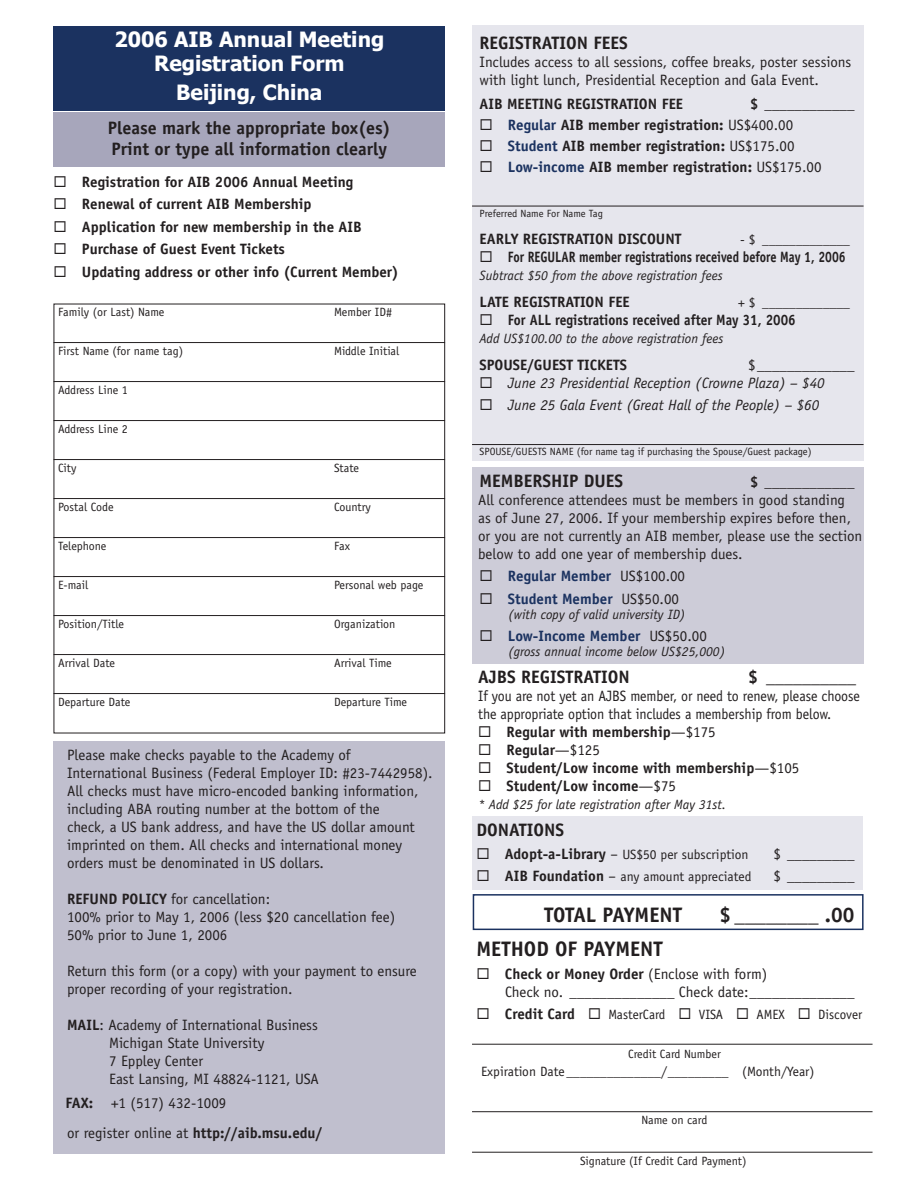
<style>
.page{position:relative;width:918px;height:1188px;background:#fff}
.page>*{position:absolute;margin:0;border:0;box-sizing:border-box;transform-origin:0 0}
.t1{font:700 21px/24px "Tahoma";color:#fff;text-align:center}
.t2{font:700 21px "Officina Sans";color:#231f20}
.t3{font:700 18px/21px "Officina Sans";color:#231f20}
.t4{font:15px/18px "Officina Sans";color:#231f20}
.t5{font:700 15px/22.5px "Officina Sans";color:#231f20}
.t6{font:15px "Officina Sans";color:#231f20;scale:.93 1}
.t7{font:italic 15px/22.5px "Officina Sans";color:#231f20}
.t8{font:700 15px/22.5px "Officina Sans";color:#1b3260}
.t9{font:700 15px "Officina Sans";color:#231f20;scale:.82 1}
.t10{font:700 15px "Officina Sans";color:#231f20;scale:.9 1}
.t11{font:italic 13.5px "Officina Sans";color:#231f20}
.t12{font:13.5px "Officina Sans";color:#231f20}
.t13{font:12px "Officina Sans";color:#231f20}
.t14{font:12px "Officina Sans";letter-spacing:-.02em;color:#231f20}
.t15{font:10.5px "Officina Sans";color:#231f20}
.s1{font-weight:700}
.s2{color:#1b3260}
.s3{font-weight:400}
.s4{font-weight:400;color:#231f20}
.s5{font-weight:700;font-size:15px}
.s6{font-size:15px}
</style>
<div class="page">
<div style="left:473px;top:894px;width:391px;height:36px;border:2px solid #1b3260"></div>
<div style="left:472px;top:26px;width:392px;height:435px;background:#e6e6ed"></div>
<div style="left:54px;top:113px;width:391px;height:54px;background:#a7a6bb"></div>
<div style="left:472px;top:467px;width:392px;height:196px;background:#cdccd8"></div>
<div style="left:472px;top:816px;width:391px;height:73px;background:#e6e6ed"></div>
<hr style="left:472px;top:206px;width:392px;height:1px;background:#231f20">
<hr style="left:472px;top:444px;width:392px;height:1px;background:#231f20">
<div style="left:54px;top:742px;width:391px;height:412px;background:#c0bfce"></div>
<hr style="left:54px;top:342px;width:391px;height:1px;background:#231f20">
<hr style="left:54px;top:381px;width:391px;height:1px;background:#231f20">
<hr style="left:54px;top:420px;width:391px;height:1px;background:#231f20">
<hr style="left:54px;top:459px;width:391px;height:1px;background:#231f20">
<hr style="left:54px;top:498px;width:391px;height:1px;background:#231f20">
<hr style="left:54px;top:537px;width:391px;height:1px;background:#231f20">
<hr style="left:54px;top:576px;width:391px;height:1px;background:#231f20">
<hr style="left:54px;top:615px;width:391px;height:1px;background:#231f20">
<hr style="left:54px;top:654px;width:391px;height:1px;background:#231f20">
<hr style="left:54px;top:693px;width:391px;height:1px;background:#231f20">
<div style="left:54px;top:27px;width:391px;height:84px;background:#1b3260"></div>
<hr style="left:472px;top:1044px;width:401px;height:1px;background:#231f20">
<hr style="left:472px;top:1111px;width:401px;height:1px;background:#231f20">
<hr style="left:472px;top:1152px;width:401px;height:1px;background:#231f20">
<h1 class="t1" style="left:114px;top:27px;width:271px">2006 AIB Annual Meeting<br>Registration Form</h1>
<h1 class="t1" style="left:176px;top:79px;width:148px">Beijing, China</h1>
<p class="t3" style="left:108px;top:118px;width:284px">Please mark the appropriate box(es)<br>Print or type all information clearly</p>
<p class="t5" style="left:82px;top:170px;width:318px">Registration for AIB 2006 Annual Meeting Renewal of current AIB Membership<br>Application for new membership in the AIB Purchase of Guest Event Tickets<br>Updating address or other info (Current Member)</p>
<p class="t13" style="left:58px;top:305px;width:108px">Family (or Last) Name</p>
<p class="t13" style="left:334px;top:305px;width:60px">Member ID#</p>
<p class="t13" style="left:58px;top:344px;width:127px">First Name (for name tag)</p>
<p class="t13" style="left:334px;top:344px;width:67px">Middle Initial</p>
<p class="t14" style="left:58px;top:383px;width:71px">Address Line 1</p>
<p class="t14" style="left:58px;top:422px;width:71px">Address Line 2</p>
<p class="t13" style="left:58px;top:461px;width:20px">City</p>
<p class="t13" style="left:334px;top:461px;width:27px">State</p>
<p class="t13" style="left:58px;top:500px;width:57px">Postal Code</p>
<p class="t13" style="left:334px;top:500px;width:38px">Country</p>
<p class="t13" style="left:58px;top:539px;width:50px">Telephone</p>
<p class="t13" style="left:334px;top:539px;width:17px">Fax</p>
<p class="t13" style="left:58px;top:578px;width:32px">E-mail</p>
<p class="t13" style="left:334px;top:578px;width:91px">Personal web page</p>
<p class="t13" style="left:58px;top:617px;width:68px">Position/Title</p>
<p class="t13" style="left:334px;top:617px;width:63px">Organization</p>
<p class="t13" style="left:58px;top:656px;width:59px">Arrival Date</p>
<p class="t13" style="left:334px;top:656px;width:59px">Arrival Time</p>
<p class="t13" style="left:58px;top:695px;width:74px">Departure Date</p>
<p class="t13" style="left:334px;top:695px;width:75px">Departure Time</p>
<p class="t4" style="left:67px;top:746px;width:367px">Please make checks payable to the Academy of International Business (Federal Employer ID: #23-7442958).<br>All checks must have micro-encoded banking information, including ABA routing number at the bottom of the<br>check, a US bank address, and have the US dollar amount imprinted on them. All checks and international money orders must be denominated in US dollars.</p>
<p class="t4" style="left:67px;top:890px;width:330px"><span class="s1">REFUND POLICY</span> for cancellation:<br>100% prior to May 1, 2006 (less $20 cancellation fee)<br>50% prior to June 1, 2006</p>
<p class="t4" style="left:67px;top:962px;width:351px">Return this form (or a copy) with your payment to ensure proper recording of your registration.</p>
<p class="t4" style="left:109px;top:1016px;width:211px;text-indent:-42px"><span class="s1">MAIL</span>: Academy of International Business<br>Michigan State University<br>7 Eppley Center<br>East Lansing, MI 48824-1121, USA</p>
<p class="t4" style="left:66px;top:1088px;width:258px;line-height:30px"><span class="s1">FAX:</span> +1 (517) 432-1009<br>or register online at <span class="s1">http://aib.msu.edu/</span></p>
<p class="t3" style="left:480px;top:32px;width:150px">REGISTRATION FEES</p>
<p class="t4" style="left:480px;top:53px;width:373px">Includes access to all sessions, coffee breaks, poster sessions with light lunch, Presidential Reception and Gala Event.</p>
<p class="t5" style="left:480px;top:92px;width:205px">AIB MEETING REGISTRATION FEE</p>
<p class="t5" style="left:508px;top:93px;width:348px;line-height:21px;text-indent:242px">$ ____________ <span class="s2">Regular</span> AIB member registration: <span class="s3">US$400.00<br></span><span class="s2">Student</span> AIB member registration: <span class="s3">US$175.00<br></span><span class="s2">Low-income</span> AIB member registration: <span class="s3">US$175.00</span></p>
<p class="t15" style="left:480px;top:207px;width:125px">Preferred Name For Name Tag</p>
<p class="t5" style="left:480px;top:227px;width:203px">EARLY REGISTRATION DISCOUNT</p>
<p class="t12" style="left:740px;top:231px;width:111px">- $ _____________</p>
<p class="t9" style="left:508px;top:247px;width:414px">For REGULAR member registrations received before May 1, 2006</p>
<p class="t11" style="left:480px;top:268px;width:245px">Subtract $50 from the above registration fees</p>
<p class="t5" style="left:480px;top:290px;width:152px">LATE REGISTRATION FEE</p>
<p class="t12" style="left:738px;top:294px;width:113px">+ $ _____________</p>
<p class="t10" style="left:508px;top:310px;width:321px">For ALL registrations received after May 31, 2006</p>
<p class="t11" style="left:480px;top:331px;width:245px">Add US$100.00 to the above registration fees</p>
<p class="t5" style="left:480px;top:353px;width:149px">SPOUSE/GUEST TICKETS</p>
<p class="t4" style="left:748px;top:356px;width:108px">$ _____________</p>
<p class="t7" style="left:508px;top:372px;width:318px">June 23 Presidential Reception (Crowne Plaza) – $40<br>June 25 Gala Event (Great Hall of the People) – $60</p>
<p class="t15" style="left:480px;top:446px;width:334px">SPOUSE/GUESTS NAME (for name tag if purchasing the Spouse/Guest package)</p>
<p class="t3" style="left:480px;top:470px;width:145px">MEMBERSHIP DUES</p>
<p class="t5" style="left:750px;top:470px;width:106px">$ ____________</p>
<p class="t4" style="left:478px;top:491px;width:386px">All conference attendees must be members in good standing<br>as of June 27, 2006. If your membership expires before then, or you are not currently an AIB member, please use the section below to add one year of membership dues.</p>
<p class="t8" style="left:508px;top:565px;width:179px">Regular Member <span class="s4">US$100.00<br></span>Student Member <span class="s4">US$50.00</span></p>
<p class="t11" style="left:508px;top:607px;width:179px">(with copy of valid university ID)</p>
<p class="t8" style="left:508px;top:625px;width:200px">Low-Income Member <span class="s4">US$50.00</span></p>
<p class="t11" style="left:508px;top:644px;width:219px">(gross annual income below US$25,000)</p>
<p class="t3" style="left:478px;top:666px;width:153px">AJBS REGISTRATION</p>
<p class="t3" style="left:748px;top:666px;width:110px">$ __________</p>
<p class="t6" style="left:478px;top:687px;width:412px">If you are not yet an AJBS member, or need to renew, please choose</p>
<p class="t6" style="left:478px;top:705px;width:381px">the appropriate option that includes a membership from below.</p>
<p class="t5" style="left:507px;top:721px;width:211px">Regular with membership<span class="s3">—$175</span></p>
<p class="t5" style="left:507px;top:739px;width:95px">Regular<span class="s3">—$125</span></p>
<p class="t5" style="left:507px;top:757px;width:294px">Student/Low income with membership<span class="s3">—$105</span></p>
<p class="t5" style="left:507px;top:775px;width:171px">Student/Low income<span class="s3">—$75</span></p>
<p class="t11" style="left:478px;top:797px;width:249px">* Add $25 for late registration after May 31st.</p>
<p class="t3" style="left:477px;top:819px;width:89px">DONATIONS</p>
<p class="t12" style="left:505px;top:846px;width:245px"><span class="s5">Adopt-a-Library</span> <span class="s6">–</span> US$50 per subscription</p>
<p class="t4" style="left:774px;top:845px;width:82px">$ _________</p>
<p class="t12" style="left:505px;top:869px;width:248px"><span class="s5">AIB Foundation</span> <span class="s6">–</span> any amount appreciated</p>
<p class="t4" style="left:774px;top:867px;width:82px">$ _________</p>
<h1 class="t2" style="left:544px;top:901px;width:139px">TOTAL PAYMENT</h1>
<h1 class="t2" style="left:720px;top:901px;width:137px">$ ________ .00</h1>
<h1 class="t2" style="left:477px;top:936px;width:188px">METHOD OF PAYMENT</h1>
<p class="t4" style="left:505px;top:965px;width:351px"><span class="s1">Check or Money Order</span> (Enclose with form)<br>Check no. ______________ Check date: ______________</p>
<p class="t5" style="left:505px;top:1003px;width:72px">Credit Card</p>
<p class="t12" style="left:608px;top:1007px;width:59px">MasterCard</p>
<p class="t12" style="left:699px;top:1007px;width:26px">VISA</p>
<p class="t12" style="left:756px;top:1007px;width:30px">AMEX</p>
<p class="t12" style="left:818px;top:1007px;width:46px">Discover</p>
<p class="t13" style="left:628px;top:1047px;width:94px">Credit Card Number</p>
<p class="t12" style="left:481px;top:1064px;width:335px">Expiration Date ______________/ _________ (Month/Year)</p>
<p class="t13" style="left:642px;top:1113px;width:67px">Name on card</p>
<p class="t13" style="left:580px;top:1154px;width:168px">Signature (If Credit Card Payment)</p>
</div>
